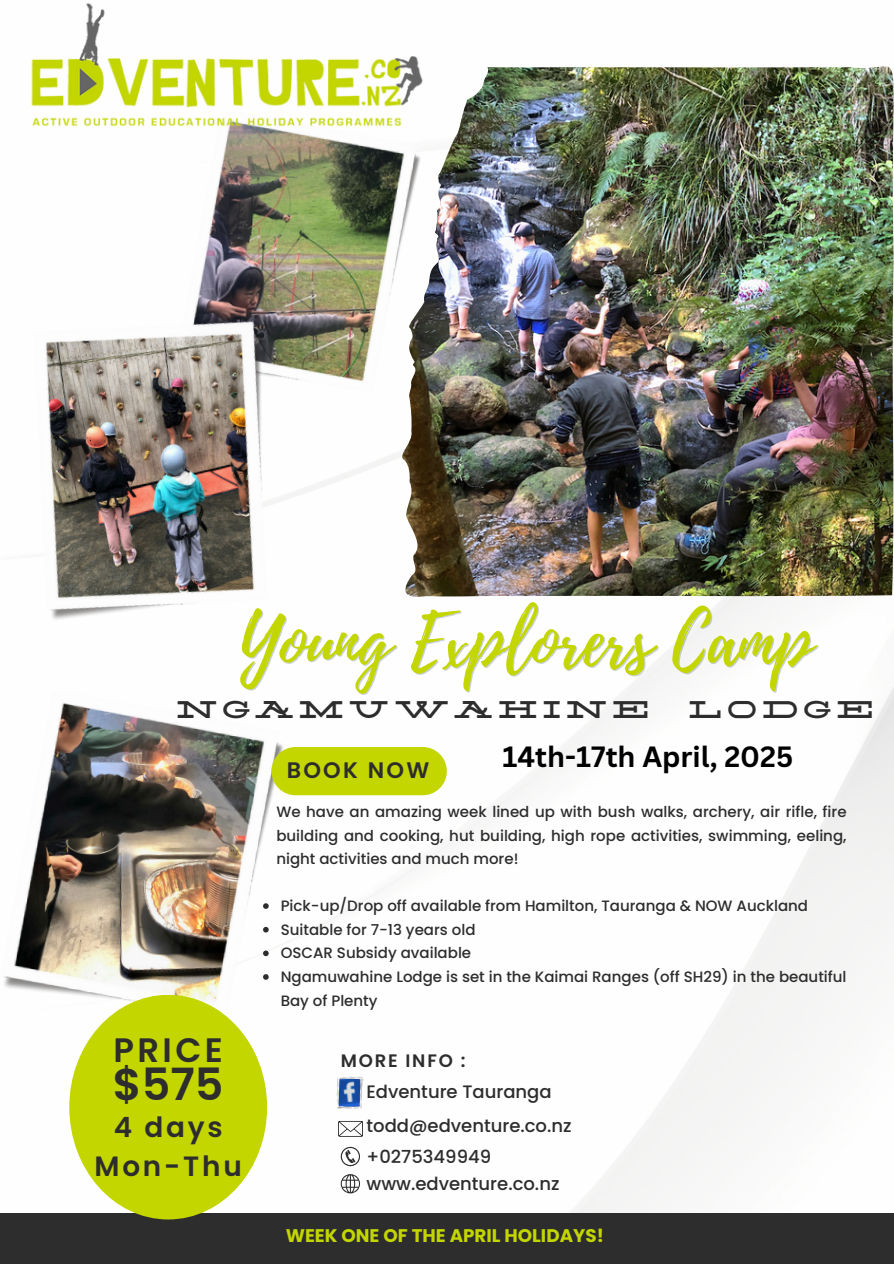
<style>
.page{position:relative;width:894px;height:1264px;background:#fff}
.page>*{position:absolute;margin:0;border:0;box-sizing:border-box;transform-origin:0 0}
.t1{font:71.1px "Playlist Script";color:#c4d600}
.t2{font:600 44.4px "Poppins";color:#2d2d2d}
.t3{font:34.5px "Silverfake";letter-spacing:.145em;color:#2d2d2d}
.t4{font:600 33.9px "Poppins";letter-spacing:.1em;color:#2d2d2d}
.t5{font:700 28.5px "Canva Sans";color:#000}
.t6{font:600 27.9px/38.2px "Poppins";letter-spacing:.1em;color:#2d2d2d;text-align:center}
.t7{font:600 22.35px "Poppins";letter-spacing:.1em;color:#2d2d2d}
.t8{font:700 18.3px "Poppins";color:#c4d600}
.t9{font:500 18px "Poppins";color:#2d2d2d}
.t10{font:600 18px "Poppins";letter-spacing:.1em;color:#2d2d2d}
.t11{font:500 15px/23.7px "Poppins";color:#2d2d2d;text-align:justify}
</style>
<div class="page">
<img style="left:69px;top:451px;width:824px;height:762px">
<img style="left:402px;top:66px;width:491px;height:530px">
<div style="left:0;top:1213px;width:893px;height:50px;background:#2d2d2d"></div>
<img style="left:4px;top:689px;width:284px;height:331px">
<img style="left:198px;top:133px;width:227px;height:262px">
<img style="left:45px;top:294px;width:264px;height:344px">
<div style="left:271px;top:747px;width:175px;height:48px;background:#c4d600;border-radius:24px"></div>
<svg style="left:340px;top:1146px;width:20px;height:19px"></svg>
<svg style="left:340px;top:1174px;width:20px;height:19px"></svg>
<img style="left:31px;top:3px;width:394px;height:130px">
<svg style="left:338px;top:1120px;width:25px;height:16px"></svg>
<div style="left:69px;top:994px;width:198px;height:225px;background:#c4d600;border-radius:50%"></div>
<svg style="left:263px;top:903px;width:5px;height:5px"></svg>
<svg style="left:263px;top:926px;width:5px;height:6px"></svg>
<svg style="left:263px;top:950px;width:5px;height:6px"></svg>
<svg style="left:263px;top:974px;width:5px;height:5px"></svg>
<img style="left:334px;top:1075px;width:32px;height:35px">
<p class="t1" style="left:240px;top:590px;width:574px">Young Explorers Camp</p>
<p class="t3" style="left:177px;top:692px;width:697px">NGAMUWAHINE LODGE</p>
<p class="t5" style="left:502px;top:736px;width:292px">14th-17th April, 2025</p>
<h6 class="t7" style="left:286px;top:754px;width:144px">BOOK NOW</h6>
<p class="t11" style="left:276px;top:800px;width:571px">We have an amazing week lined up with bush walks, archery, air rifle, fire building and cooking, hut building, high rope activities, swimming, eeling, night activities and much more!</p>
<p class="t4" style="left:113px;top:1026px;width:111px">PRICE</p>
<p class="t2" style="left:113px;top:1053px;width:112px">$575</p>
<h1 class="t6" style="left:94px;top:1108px;width:149px">4 days<br>Mon-Thu</h1>
<p class="t11" style="left:280px;top:894px;width:528px">Pick-up/Drop off available from Hamilton, Tauranga &amp; NOW Auckland</p>
<h3 class="t11" style="left:280px;top:917px;width:196px">Suitable for 7-13 years old</h3>
<h2 class="t11" style="left:280px;top:941px;width:192px">OSCAR Subsidy available</h2>
<h5 class="t11" style="left:280px;top:964px;width:567px">Ngamuwahine Lodge is set in the Kaimai Ranges (off SH29) in the beautiful<br>Bay of Plenty</h5>
<h5 class="t10" style="left:340px;top:1048px;width:126px">MORE INFO :</h5>
<p class="t9" style="left:366px;top:1079px;width:187px">Edventure Tauranga</p>
<p class="t9" style="left:366px;top:1113px;width:207px">todd@edventure.co.nz</p>
<h4 class="t9" style="left:366px;top:1144px;width:126px">+0275349949</h4>
<p class="t9" style="left:366px;top:1171px;width:194px">www.edventure.co.nz</p>
<p class="t8" style="left:286px;top:1222px;width:319px">WEEK ONE OF THE APRIL HOLIDAYS!</p>
</div>
